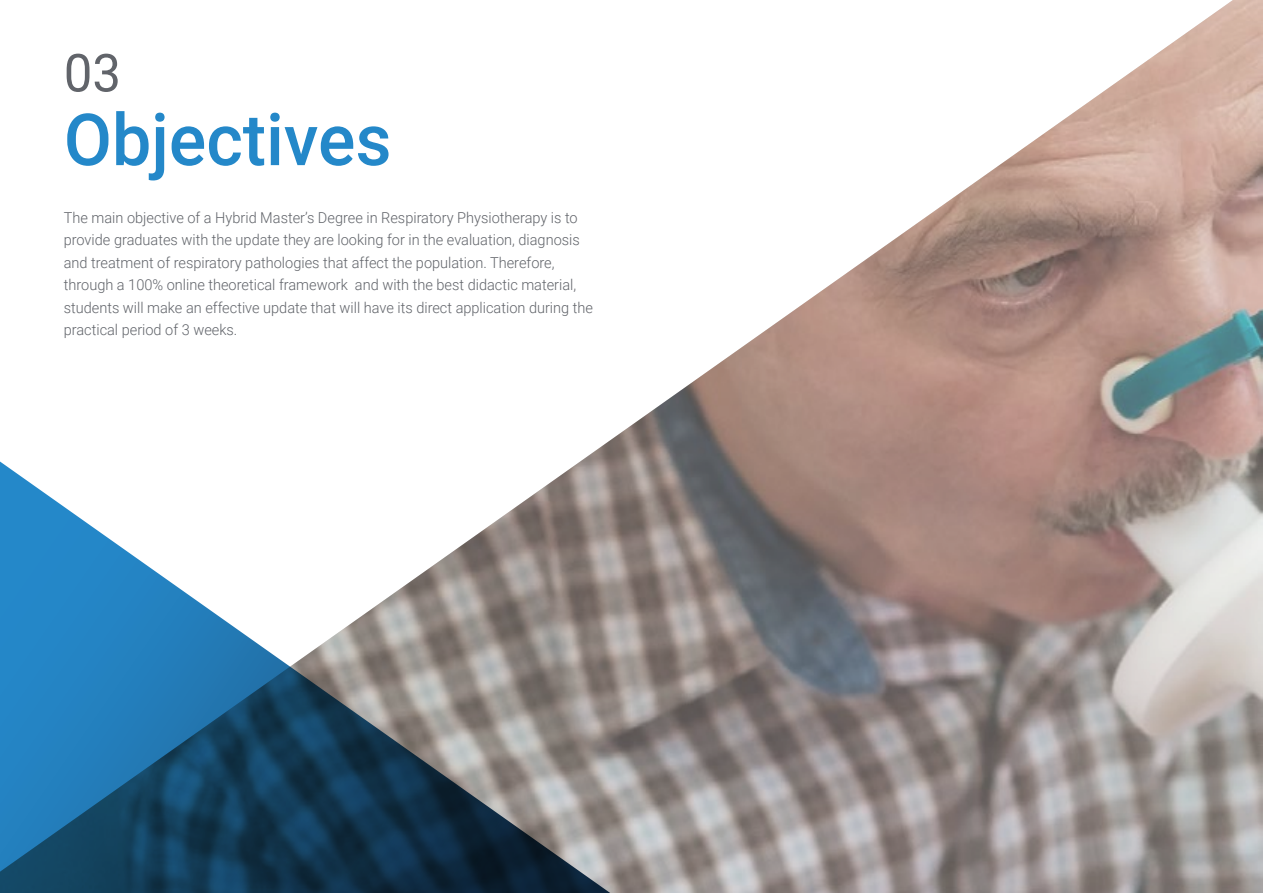
<style>
.page{position:relative;width:1263px;height:893px;background:#fff}
.page>*{position:absolute;margin:0;border:0;box-sizing:border-box;transform-origin:0 0}
.t1{font:500 72px "Roboto";color:#2488c9}
.t2{font:52.5px "Roboto";color:#61646a}
.t3{font:300 15px/22.5px "Roboto";color:#61646a}
</style>
<div class="page">
<img style="left:602px;top:0;width:661px;height:893px">
<svg style="left:0;top:446px;width:640px;height:447px"></svg>
<h2 class="t2" style="left:64px;top:36px;width:59px">03</h2>
<h1 class="t1" style="left:64px;top:89px;width:329px">Objectives</h1>
<p class="t3" style="left:64px;top:205px;width:531px">The main objective of a Hybrid Master’s Degree in Respiratory Physiotherapy is to provide graduates with the update they are looking for in the evaluation, diagnosis and treatment of respiratory pathologies that affect the population. Therefore, through a 100% online theoretical framework and with the best didactic material, students will make an effective update that will have its direct application during the practical period of 3 weeks.</p>
</div>
